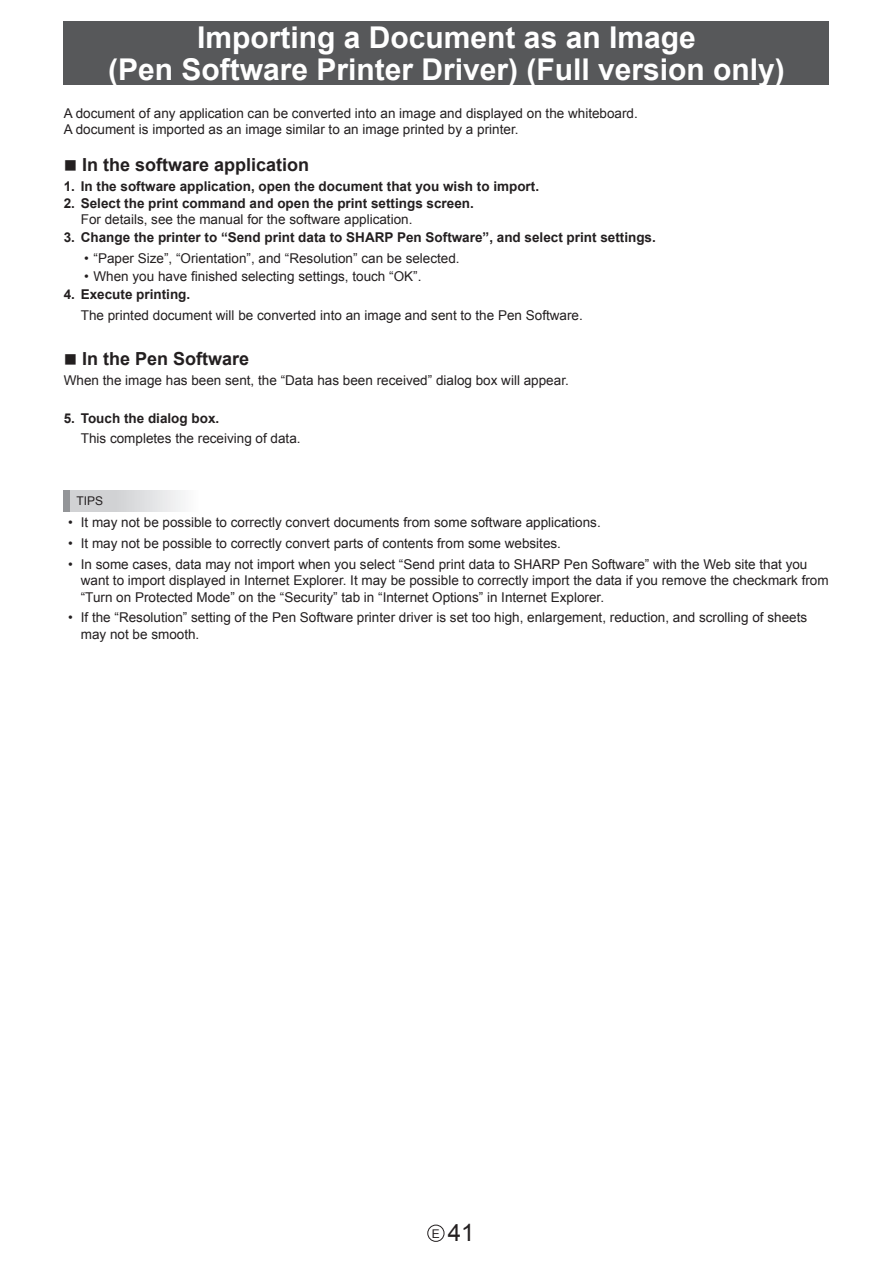
<style>
.page{position:relative;width:893px;height:1263px;background:#fff}
.page>*{position:absolute;margin:0;border:0;box-sizing:border-box;transform-origin:0 0}
.t1{font:700 30px/31.5px "Arial";color:#fff;text-align:center}
.t2{font:24px "Arial";color:#231f20}
.t3{font:700 18px "Arial";color:#231f20}
.t4{font:13.5px/16.5px "Arial";color:#231f20}
.t5{font:700 13.5px "Arial";color:#231f20}
.t6{font:12px "Arial";color:#231f20}
.s1{font-size:12px}
</style>
<div class="page">
<div style="left:64px;top:21px;width:765px;height:64px;background:#57585a"></div>
<div style="left:427px;top:1225px;width:17px;height:17px;border:1px solid #231f20;border-radius:50%"></div>
<div style="left:64px;top:490px;width:212px;height:21px;background:linear-gradient(to right,#c9cacd,#fff)"></div>
<div style="left:64px;top:490px;width:6px;height:21px;background:#939598"></div>
<h1 class="t1" style="left:108px;top:23px;width:678px">Importing a Document as an Image<br>(Pen Software Printer Driver) (Full version only)</h1>
<p class="t4" style="left:64px;top:105px;width:576px">A document of any application can be converted into an image and displayed on the whiteboard.<br>A document is imported as an image similar to an image printed by a printer.</p>
<h3 class="t3" style="left:64px;top:153px;width:247px">■ In the software application</h3>
<p class="t5" style="left:64px;top:178px;width:477px">1. In the software application, open the document that you wish to import.</p>
<p class="t5" style="left:64px;top:194px;width:412px">2. Select the print command and open the print settings screen.</p>
<p class="t4" style="left:81px;top:212px;width:333px">For details, see the manual for the software application.</p>
<p class="t5" style="left:64px;top:229px;width:594px">3. Change the printer to “Send print data to SHARP Pen Software”, and select print settings.</p>
<p class="t4" style="left:84px;top:250px;width:377px">• “Paper Size”, “Orientation”, and “Resolution” can be selected.</p>
<p class="t4" style="left:84px;top:268px;width:339px">• When you have finished selecting settings, touch “OK”.</p>
<p class="t5" style="left:64px;top:285px;width:128px">4. Execute printing.</p>
<p class="t4" style="left:81px;top:307px;width:504px">The printed document will be converted into an image and sent to the Pen Software.</p>
<h3 class="t3" style="left:64px;top:347px;width:187px">■ In the Pen Software</h3>
<p class="t4" style="left:64px;top:373px;width:507px">When the image has been sent, the “Data has been received” dialog box will appear.</p>
<p class="t5" style="left:64px;top:409px;width:157px">5. Touch the dialog box.</p>
<p class="t4" style="left:81px;top:431px;width:221px">This completes the receiving of data.</p>
<p class="t6" style="left:77px;top:493px;width:28px">TIPS</p>
<p class="t4" style="left:68px;top:514px;width:534px">• It may not be possible to correctly convert documents from some software applications.</p>
<p class="t4" style="left:68px;top:535px;width:494px">• It may not be possible to correctly convert parts of contents from some websites.</p>
<p class="t4" style="left:81px;top:556px;width:749px;text-indent:-13px">• In some cases, data may not import when you select “Send print data to SHARP Pen Software” with the Web site that you want to import displayed in Internet Explorer. It may be possible to correctly import the data if you remove the checkmark from “Turn on Protected Mode” on the “Security” tab in “Internet Options” in Internet Explorer.</p>
<p class="t4" style="left:81px;top:610px;width:728px;text-indent:-13px">• If the “Resolution” setting of the Pen Software printer driver is set too high, enlargement, reduction, and scrolling of sheets may not be smooth.</p>
<h2 class="t2" style="left:432px;top:1217px;width:44px"><span class="s1">E</span> 41</h2>
</div>
